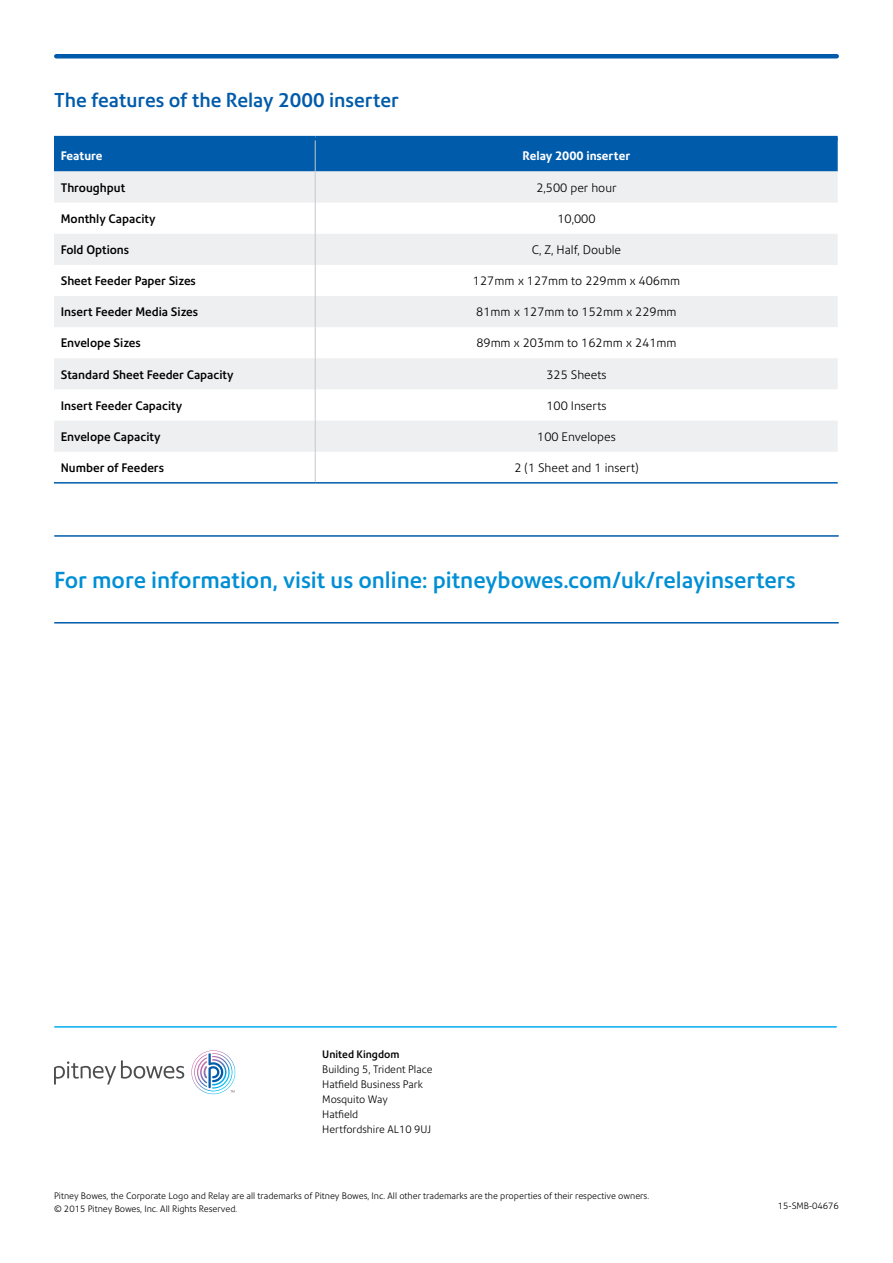
<style>
.page{position:relative;width:893px;height:1263px;background:#fff}
.page>*{position:absolute;margin:0;border:0;box-sizing:border-box;transform-origin:0 0}
.t1{font:500 22.5px "Precision Sans";color:#008fd5}
.t2{font:500 19.5px "Precision Sans";color:#005baa}
.t3{font:300 12px "Precision Sans";color:#000}
.t4{font:500 12px "Precision Sans W";color:#000}
.t5{font:500 12px "Precision Sans";color:#000}
.t6{font:700 12px "Precision Sans";color:#fff}
.t7{font:300 10.5px/15px "Precision Sans";color:#000}
.t8{font:500 10.5px "Precision Sans";color:#000}
.t9{font:300 9px/13.5px "Precision Sans";color:#000}
</style>
<div class="page">
<div style="left:54px;top:140px;width:784px;height:31px;background:#005baa"></div>
<svg style="left:54px;top:171px;width:784px;height:281px;fill:#eeeff0"></svg>
<hr style="left:54px;top:136px;width:261px;height:4px;background:#005baa">
<hr style="left:54px;top:482px;width:261px;height:2px;background:#005baa">
<hr style="left:315px;top:136px;width:523px;height:4px;background:#005baa">
<hr style="left:315px;top:140px;width:1px;height:31px;background:#c7c8ca">
<hr style="left:315px;top:171px;width:1px;height:32px;background:#c7c8ca">
<hr style="left:315px;top:203px;width:1px;height:31px;background:#c7c8ca">
<hr style="left:315px;top:234px;width:1px;height:31px;background:#c7c8ca">
<hr style="left:315px;top:265px;width:1px;height:31px;background:#c7c8ca">
<hr style="left:315px;top:296px;width:1px;height:31px;background:#c7c8ca">
<hr style="left:315px;top:327px;width:1px;height:31px;background:#c7c8ca">
<hr style="left:315px;top:358px;width:1px;height:31px;background:#c7c8ca">
<hr style="left:315px;top:389px;width:1px;height:32px;background:#c7c8ca">
<hr style="left:315px;top:421px;width:1px;height:31px;background:#c7c8ca">
<hr style="left:315px;top:452px;width:1px;height:30px;background:#c7c8ca">
<hr style="left:315px;top:482px;width:523px;height:2px;background:#005baa">
<div style="left:56px;top:54px;width:781px;height:5px;background:#005baa"></div>
<hr style="left:55px;top:622px;width:783px;height:1px;background:#005baa">
<hr style="left:55px;top:535px;width:783px;height:2px;background:#005baa">
<hr style="left:55px;top:1026px;width:781px;height:2px;background:#00aeef">
<svg style="left:54px;top:1050px;width:181px;height:44px"></svg>
<h2 class="t2" style="left:54px;top:88px;width:346px">The features of the Relay 2000 inserter</h2>
<h3 class="t6" style="left:61px;top:148px;width:43px">Feature</h3>
<h3 class="t6" style="left:523px;top:148px;width:109px">Relay 2000 inserter</h3>
<h3 class="t4" style="left:61px;top:180px;width:66px">Throughput</h3>
<h3 class="t3" style="left:536px;top:180px;width:82px">2,500 per hour</h3>
<h3 class="t4" style="left:61px;top:211px;width:96px">Monthly Capacity</h3>
<h3 class="t3" style="left:557px;top:211px;width:40px">10,000</h3>
<h3 class="t4" style="left:61px;top:243px;width:70px">Fold Options</h3>
<h3 class="t3" style="left:532px;top:243px;width:91px">C, Z, Half, Double</h3>
<h3 class="t4" style="left:61px;top:274px;width:137px">Sheet Feeder Paper Sizes</h3>
<h3 class="t3" style="left:473px;top:274px;width:209px">127mm x 127mm to 229mm x 406mm</h3>
<h3 class="t4" style="left:61px;top:305px;width:139px">Insert Feeder Media Sizes</h3>
<h3 class="t3" style="left:476px;top:305px;width:202px">81mm x 127mm to 152mm x 229mm</h3>
<h3 class="t4" style="left:61px;top:336px;width:82px">Envelope Sizes</h3>
<h3 class="t3" style="left:476px;top:336px;width:202px">89mm x 203mm to 162mm x 241mm</h3>
<h3 class="t5" style="left:61px;top:367px;width:174px">Standard Sheet Feeder Capacity</h3>
<h3 class="t3" style="left:546px;top:367px;width:61px">325 Sheets</h3>
<h3 class="t5" style="left:61px;top:398px;width:123px">Insert Feeder Capacity</h3>
<h3 class="t3" style="left:546px;top:398px;width:62px">100 Inserts</h3>
<h3 class="t5" style="left:61px;top:429px;width:101px">Envelope Capacity</h3>
<h3 class="t3" style="left:537px;top:429px;width:80px">100 Envelopes</h3>
<h3 class="t5" style="left:61px;top:460px;width:105px">Number of Feeders</h3>
<h3 class="t3" style="left:514px;top:460px;width:125px">2 (1 Sheet and 1 insert)</h3>
<h1 class="t1" style="left:54px;top:566px;width:743px">For more information, visit us online: pitneybowes.com/uk/relayinserters</h1>
<p class="t8" style="left:322px;top:1048px;width:79px">United Kingdom</p>
<p class="t7" style="left:322px;top:1061px;width:112px">Building 5, Trident Place<br>Hatfield Business Park<br>Mosquito Way<br>Hatfield<br>Hertfordshire AL10 9UJ</p>
<p class="t9" style="left:54px;top:1189px;width:597px">Pitney Bowes, the Corporate Logo and Relay are all trademarks of Pitney Bowes, Inc. All other trademarks are the properties of their respective owners. © 2015 Pitney Bowes, Inc. All Rights Reserved.</p>
<p class="t9" style="left:778px;top:1199px;width:63px">15-SMB-04676</p>
</div>
